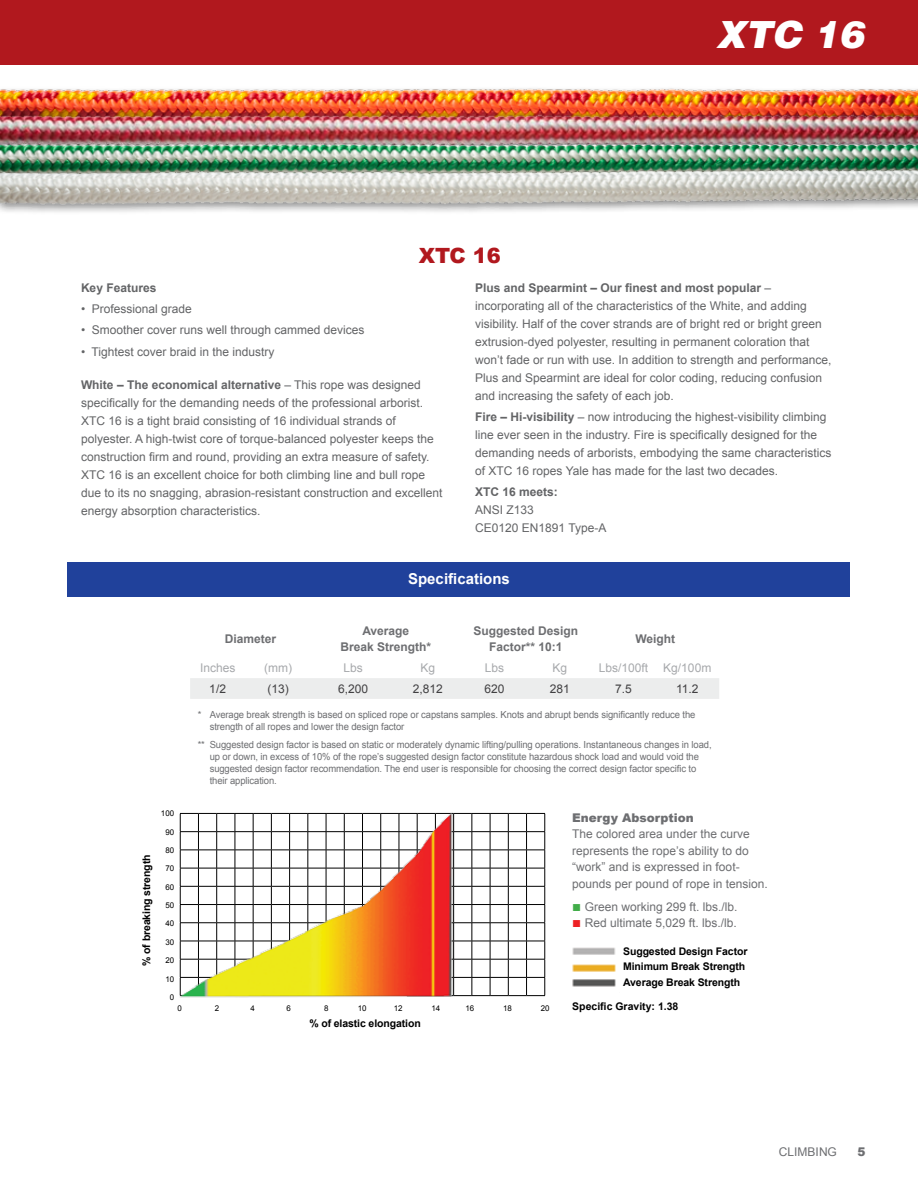
<style>
.page{position:relative;width:918px;height:1188px;background:#fff}
.page>*{position:absolute;margin:0;border:0;box-sizing:border-box;transform-origin:0 0}
.t1{font:37.5px "Airbus Special";color:#fff}
.t2{font:900 21px "Arial";color:#b1181e}
.t3{font:700 15px "Arial";color:#fff}
.t4{font:12px/18px "Arial";color:#636466}
.t5{font:12px/16.5px "Arial";color:#6d6e71}
.t6{font:700 12px "Arial";color:#6d6e71}
.t7{font:12px "Arial";color:#a7a9ac}
.t8{font:12px "Arial";color:#414042}
.t9{font:700 12px "Arial";color:#636466}
.t10{font:900 12px "Arial";color:#6d6e71}
.t11{font:700 10.5px/15.3px "Arial";letter-spacing:-.01em;color:#000}
.t12{font:9.75px/12px "Arial";letter-spacing:-.01em;color:#6d6e71}
.t13{font:7.95px "Arial";color:#000}
.s1{font-weight:700}
.s2{font-size:15px;color:#41ad49}
.s3{font-size:15px;color:#ed2124}
</style>
<div class="page">
<div style="left:0;top:0;width:918px;height:65px;background:#b1181e"></div>
<img style="left:0;top:88px;width:918px;height:24px">
<img style="left:0;top:112px;width:918px;height:29px">
<div style="left:0;top:141px;width:918px;height:46px;background:#000;opacity:.44"></div>
<img style="left:0;top:165px;width:918px;height:47px">
<div style="left:68px;top:563px;width:782px;height:34px;background:#20419b"></div>
<div style="left:190px;top:678px;width:529px;height:21px;background:#eceded"></div>
<img style="left:572px;top:947px;width:44px;height:40px">
<img style="left:179px;top:812px;width:367px;height:186px">
<h2 class="t2" style="left:419px;top:240px;width:84px">XTC 16</h2>
<h1 class="t1" style="left:716px;top:13px;width:149px">XTC 16</h1>
<p class="t9" style="left:81px;top:280px;width:77px">Key Features</p>
<p class="t4" style="left:81px;top:300px;width:112px">• Professional grade</p>
<p class="t4" style="left:81px;top:321px;width:285px">• Smoother cover runs well through cammed devices</p>
<p class="t4" style="left:81px;top:343px;width:195px">• Tightest cover braid in the industry</p>
<p class="t4" style="left:81px;top:376px;width:363px"><span class="s1">White – The economical alternative</span> – This rope was designed specifically for the demanding needs of the professional arborist.<br>XTC 16 is a tight braid consisting of 16 individual strands of polyester. A high-twist core of torque-balanced polyester keeps the construction firm and round, providing an extra measure of safety.<br>XTC 16 is an excellent choice for both climbing line and bull rope due to its no snagging, abrasion-resistant construction and excellent energy absorption characteristics.</p>
<p class="t4" style="left:475px;top:279px;width:358px"><span class="s1">Plus and Spearmint – Our finest and most popular</span> – incorporating all of the characteristics of the White, and adding visibility. Half of the cover strands are of bright red or bright green extrusion-dyed polyester, resulting in permanent coloration that won’t fade or run with use. In addition to strength and performance, Plus and Spearmint are ideal for color coding, reducing confusion and increasing the safety of each job.</p>
<p class="t4" style="left:475px;top:408px;width:358px"><span class="s1">Fire – Hi-visibility</span> – now introducing the highest-visibility climbing line ever seen in the industry. Fire is specifically designed for the demanding needs of arborists, embodying the same characteristics of XTC 16 ropes Yale has made for the last two decades.</p>
<p class="t9" style="left:475px;top:484px;width:84px">XTC 16 meets:</p>
<p class="t4" style="left:475px;top:501px;width:133px">ANSI Z133<br>CE0120 EN1891 Type-A</p>
<p class="t6" style="left:225px;top:631px;width:53px">Diameter</p>
<p class="t3" style="left:408px;top:569px;width:103px">Specifications</p>
<p class="t6" style="left:362px;top:623px;width:48px">Average</p>
<p class="t6" style="left:474px;top:623px;width:106px">Suggested Design</p>
<p class="t6" style="left:341px;top:638px;width:92px">Break Strength*</p>
<p class="t6" style="left:489px;top:638px;width:75px">Factor** 10:1</p>
<p class="t6" style="left:635px;top:631px;width:41px">Weight</p>
<p class="t7" style="left:200px;top:660px;width:37px">Inches</p>
<p class="t7" style="left:264px;top:660px;width:29px">(mm)</p>
<p class="t7" style="left:344px;top:660px;width:21px">Lbs</p>
<p class="t7" style="left:421px;top:660px;width:16px">Kg</p>
<p class="t7" style="left:485px;top:660px;width:21px">Lbs</p>
<p class="t7" style="left:553px;top:660px;width:16px">Kg</p>
<p class="t7" style="left:599px;top:660px;width:51px">Lbs/100ft</p>
<p class="t7" style="left:663px;top:660px;width:50px">Kg/100m</p>
<p class="t8" style="left:209px;top:681px;width:18px">1/2</p>
<p class="t8" style="left:267px;top:681px;width:23px">(13)</p>
<p class="t8" style="left:338px;top:681px;width:32px">6,200</p>
<p class="t8" style="left:413px;top:681px;width:32px">2,812</p>
<p class="t8" style="left:485px;top:681px;width:22px">620</p>
<p class="t8" style="left:550px;top:681px;width:22px">281</p>
<p class="t8" style="left:615px;top:681px;width:18px">7.5</p>
<p class="t8" style="left:676px;top:681px;width:24px">11.2</p>
<p class="t12" style="left:210px;top:708px;width:487px;text-indent:-12px">* Average break strength is based on spliced rope or capstans samples. Knots and abrupt bends significantly reduce the strength of all ropes and lower the design factor</p>
<p class="t12" style="left:210px;top:739px;width:504px;text-indent:-12px">** Suggested design factor is based on static or moderately dynamic lifting/pulling operations. Instantaneous changes in load, up or down, in excess of 10% of the rope’s suggested design factor constitute hazardous shock load and would void the suggested design factor recommendation. The end user is responsible for choosing the correct design factor specific to their application.</p>
<p class="t11" style="left:139px;top:966px;width:113px;rotate:-90deg">% of breaking strength</p>
<p class="t13" style="left:161px;top:808px;width:15px">100</p>
<p class="t13" style="left:165px;top:827px;width:10px">90</p>
<p class="t13" style="left:165px;top:845px;width:10px">80</p>
<p class="t13" style="left:165px;top:863px;width:10px">70</p>
<p class="t13" style="left:165px;top:882px;width:10px">60</p>
<p class="t13" style="left:165px;top:900px;width:10px">50</p>
<p class="t13" style="left:165px;top:918px;width:10px">40</p>
<p class="t13" style="left:165px;top:937px;width:10px">30</p>
<p class="t13" style="left:165px;top:955px;width:10px">20</p>
<p class="t13" style="left:165px;top:974px;width:10px">10</p>
<p class="t13" style="left:170px;top:992px;width:6px">0</p>
<p class="t13" style="left:177px;top:1003px;width:6px">0</p>
<p class="t13" style="left:215px;top:1003px;width:6px">2</p>
<p class="t13" style="left:251px;top:1003px;width:6px">4</p>
<p class="t13" style="left:287px;top:1003px;width:6px">6</p>
<p class="t13" style="left:324px;top:1003px;width:6px">8</p>
<p class="t13" style="left:358px;top:1003px;width:10px">10</p>
<p class="t13" style="left:394px;top:1003px;width:10px">12</p>
<p class="t13" style="left:431px;top:1003px;width:10px">14</p>
<p class="t13" style="left:466px;top:1003px;width:10px">16</p>
<p class="t13" style="left:503px;top:1003px;width:10px">18</p>
<p class="t13" style="left:541px;top:1003px;width:10px">20</p>
<p class="t11" style="left:309px;top:1016px;width:113px">% of elastic elongation</p>
<p class="t10" style="left:572px;top:809px;width:123px">Energy Absorption</p>
<p class="t5" style="left:572px;top:826px;width:197px">The colored area under the curve represents the rope’s ability to do “work” and is expressed in foot&shy;pounds per pound of rope in tension.</p>
<p class="t5" style="left:572px;top:899px;width:167px"><span class="s2">■</span> Green working 299 ft. lbs./lb.</p>
<p class="t5" style="left:572px;top:915px;width:166px"><span class="s3">■</span> Red ultimate 5,029 ft. lbs./lb.</p>
<p class="t11" style="left:623px;top:944px;width:126px">Suggested Design Factor<br>Minimum Break Strength<br>Average Break Strength</p>
<p class="t11" style="left:572px;top:999px;width:108px">Specific Gravity: 1.38</p>
<p class="t5" style="left:779px;top:1144px;width:60px">CLIMBING</p>
<p class="t10" style="left:857px;top:1143px;width:10px">5</p>
</div>
